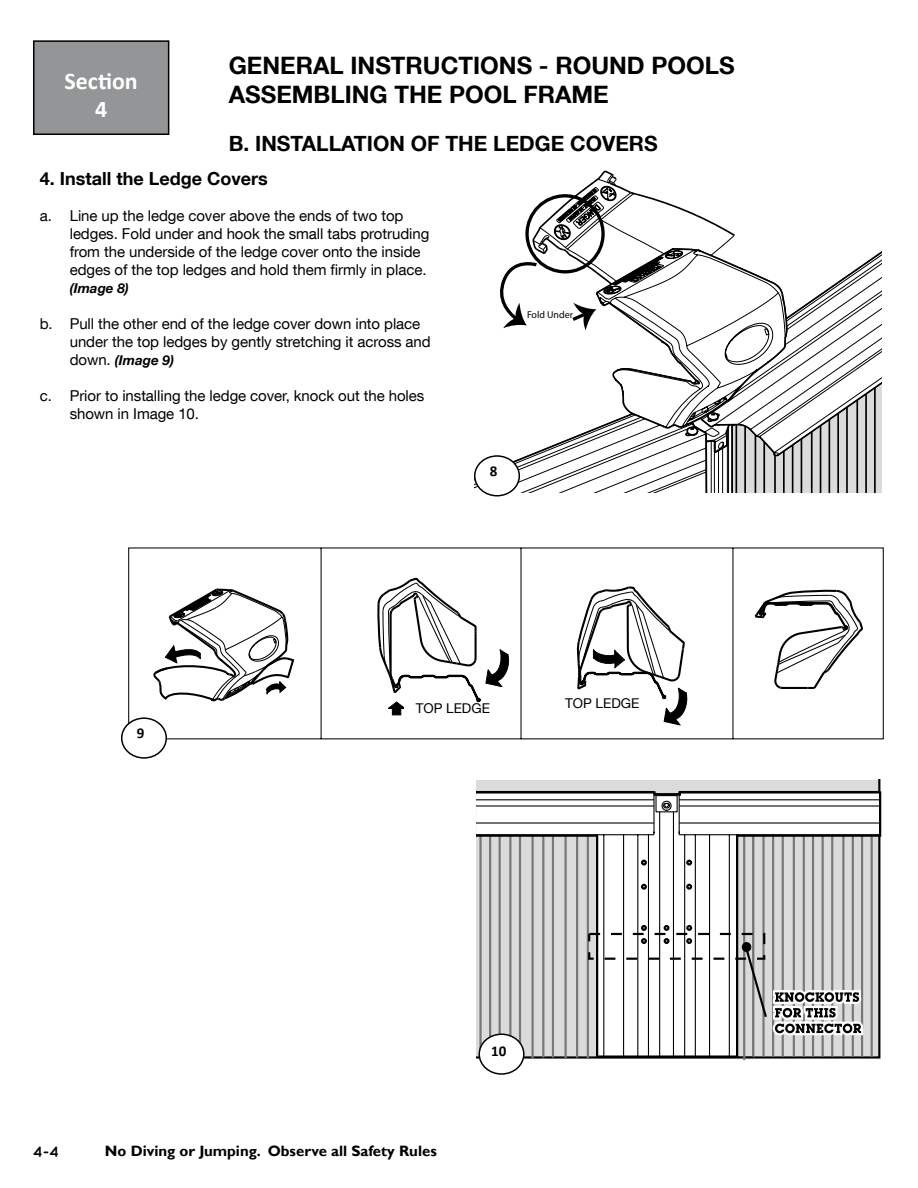
<style>
.page{position:relative;width:918px;height:1188px;background:#fff}
.page>*{position:absolute;margin:0;border:0;box-sizing:border-box;transform-origin:0 0}
.t1{font:700 24px/28.8px "Helvetica Neue LT Com";color:#000}
.t2{font:700 24px/28.8px "Calibri";color:#fff;text-align:center}
.t3{font:700 21px "Helvetica Neue LT Com";color:#000}
.t4{font:700 18px "Helvetica Neue LT Com";color:#000}
.t5{font:15px/18px "Helvetica Neue LT Com";letter-spacing:-.005em;color:#000}
.t6{font:700 15px "Gill Sans";color:#000}
.t7{font:700 15px "Calibri";color:#000}
.t8{font:700 15px "Quicksand";color:#000}
.t9{font:italic 700 13.5px "Helvetica Neue LT Com";color:#000}
.t10{font:13.5px "Helvetica Neue LT Com";color:#000}
.t11{font:9.9px "Myriad Pro";color:#000}
.s1{font-weight:400;font-style:normal;font-size:15px}
</style>
<div class="page">
<div style="left:34px;top:41px;width:135px;height:93px;background:#939597"></div>
<div style="left:33px;top:40px;width:136px;height:95px;border:2px solid #000"></div>
<hr style="left:883px;top:309px;width:1px;height:183px;background:#000">
<hr style="left:893px;top:300px;width:1px;height:192px;background:#000">
<hr style="left:902px;top:293px;width:1px;height:199px;background:#000">
<hr style="left:911px;top:284px;width:1px;height:208px;background:#000">
<hr style="left:917px;top:234px;width:1px;height:258px;background:#000">
<svg style="left:474px;top:170px;width:408px;height:324px"></svg>
<div style="left:475px;top:456px;width:44px;height:40px;background:#fff;border-radius:50%"></div>
<div style="left:474px;top:455px;width:46px;height:42px;border:2px solid #000;border-radius:50%"></div>
<svg style="left:128px;top:547px;width:756px;height:193px"></svg>
<svg style="left:376px;top:576px;width:488px;height:149px"></svg>
<div style="left:122px;top:718px;width:44px;height:40px;background:#fff;border-radius:50%"></div>
<div style="left:121px;top:717px;width:46px;height:42px;border:2px solid #000;border-radius:50%"></div>
<div style="left:404px;top:703px;width:98px;height:29px;background:#fff"></div>
<div style="left:554px;top:699px;width:97px;height:28px;background:#fff"></div>
<div style="left:476px;top:780px;width:404px;height:10px;background:#dbdbdb"></div>
<hr style="left:743px;top:799px;width:2px;height:261px;background:#747879">
<svg style="left:476px;top:790px;width:405px;height:267px"></svg>
<hr style="left:476px;top:792px;width:1px;height:43px;background:#000">
<hr style="left:879px;top:792px;width:1px;height:43px;background:#000">
<hr style="left:597px;top:1056px;width:140px;height:1px;background:#000">
<svg style="left:641px;top:938px;width:6px;height:6px"></svg>
<svg style="left:686px;top:938px;width:6px;height:6px"></svg>
<svg style="left:664px;top:938px;width:6px;height:6px"></svg>
<div style="left:588px;top:933px;width:177px;height:27px;border:2px dashed #000"></div>
<svg style="left:743px;top:945px;width:124px;height:98px;background:#b5b6b6"></svg>
<div style="left:742px;top:943px;width:9px;height:9px;background:#000;border-radius:50%"></div>
<div style="left:742px;top:942px;width:9px;height:10px;border:1px solid #000;border-radius:50%"></div>
<div style="left:479px;top:1034px;width:45px;height:40px;background:#fff;border-radius:50%"></div>
<div style="left:478px;top:1033px;width:47px;height:42px;border:2px solid #000;border-radius:50%"></div>
<h1 class="t2" style="left:65px;top:66px;width:75px">Section<br>4</h1>
<h1 class="t1" style="left:229px;top:50px;width:507px">GENERAL INSTRUCTIONS - ROUND POOLS<br>ASSEMBLING THE POOL FRAME</h1>
<h2 class="t3" style="left:229px;top:130px;width:431px">B. INSTALLATION OF THE LEDGE COVERS</h2>
<p class="t4" style="left:40px;top:167px;width:230px">4. Install the Ledge Covers</p>
<p class="t5" style="left:70px;top:206px;width:361px;text-indent:-30px">a. Line up the ledge cover above the ends of two top ledges. Fold under and hook the small tabs protruding from the underside of the ledge cover onto the inside edges of the top ledges and hold them firmly in place.</p>
<p class="t9" style="left:70px;top:279px;width:61px">(Image 8)</p>
<p class="t5" style="left:70px;top:314px;width:363px;text-indent:-30px">b. Pull the other end of the ledge cover down into place under the top ledges by gently stretching it across and</p>
<p class="t9" style="left:70px;top:351px;width:106px"><span class="s1">down.</span> (Image 9)</p>
<p class="t5" style="left:70px;top:386px;width:356px;text-indent:-30px">c. Prior to installing the ledge cover, knock out the holes shown in Image 10.</p>
<p class="t11" style="left:527px;top:308px;width:47px">Fold Under</p>
<p class="t7" style="left:490px;top:462px;width:9px">8</p>
<p class="t7" style="left:137px;top:724px;width:9px">9</p>
<p class="t10" style="left:416px;top:700px;width:76px">TOP LEDGE</p>
<p class="t10" style="left:565px;top:695px;width:76px">TOP LEDGE</p>
<p class="t8" style="left:33px;top:1143px;width:28px">4-4</p>
<p class="t6" style="left:105px;top:1142px;width:333px">No Diving or Jumping. Observe all Safety Rules</p>
<p class="t7" style="left:491px;top:1041px;width:17px">10</p>
</div>
